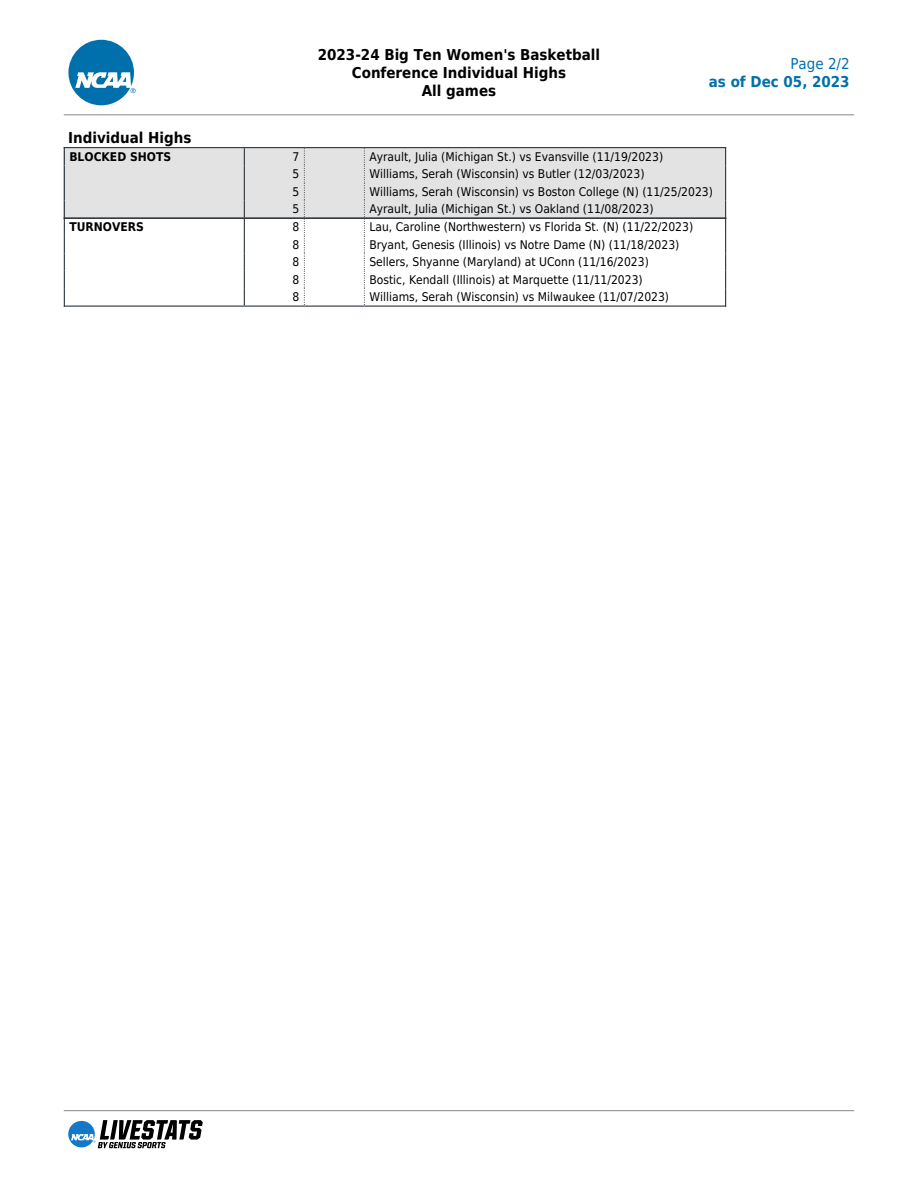
<style>
.page{position:relative;width:918px;height:1188px;background:#fff}
.page>*{position:absolute;margin:0;border:0;box-sizing:border-box;transform-origin:0 0}
.t1{font:700 15px/18px "DejaVu Sans Condensed";color:#000;text-align:center}
.t2{font:700 15px "DejaVu Sans Condensed";color:#0070ac}
.t3{font:15px "DejaVu Sans Condensed";color:#0070ac}
.t4{font:12px "DejaVu Sans Condensed";color:#000}
.t5{font:700 12px "DejaVu Sans Condensed";color:#000}
</style>
<div class="page">
<svg style="left:68px;top:40px;width:68px;height:65px"></svg>
<hr style="left:64px;top:114px;width:790px;height:1px;background:#888">
<hr style="left:64px;top:1110px;width:790px;height:1px;background:#888">
<svg style="left:68px;top:1120px;width:135px;height:28px"></svg>
<div style="left:64px;top:147px;width:662px;height:72px;background:#e3e3e3"></div>
<hr style="left:64px;top:147px;width:180px;height:1px;background:#2d353c">
<hr style="left:245px;top:147px;width:59px;height:1px;background:#2d353c">
<hr style="left:305px;top:147px;width:59px;height:1px;background:#2d353c">
<hr style="left:365px;top:147px;width:361px;height:1px;background:#2d353c">
<hr style="left:64px;top:217px;width:180px;height:2px;background:#2d353c">
<hr style="left:245px;top:217px;width:59px;height:2px;background:#2d353c">
<hr style="left:305px;top:217px;width:59px;height:2px;background:#2d353c">
<hr style="left:365px;top:217px;width:361px;height:2px;background:#2d353c">
<svg style="left:244px;top:149px;width:1px;height:156px"></svg>
<svg style="left:64px;top:148px;width:1px;height:158px"></svg>
<hr style="left:64px;top:306px;width:180px;height:1px;background:#2d353c">
<svg style="left:304px;top:149px;width:1px;height:156px"></svg>
<hr style="left:245px;top:306px;width:59px;height:1px;background:#2d353c">
<svg style="left:364px;top:149px;width:1px;height:156px"></svg>
<hr style="left:305px;top:306px;width:59px;height:1px;background:#2d353c">
<svg style="left:725px;top:148px;width:1px;height:158px"></svg>
<hr style="left:365px;top:306px;width:361px;height:1px;background:#2d353c">
<p class="t1" style="left:318px;top:46px;width:284px">2023-24 Big Ten Women's Basketball<br>Conference Individual Highs<br>All games</p>
<p class="t3" style="left:790px;top:55px;width:61px">Page 2/2</p>
<p class="t2" style="left:709px;top:73px;width:142px">as of Dec 05, 2023</p>
<p class="t1" style="left:68px;top:129px;width:125px">Individual Highs</p>
<p class="t5" style="left:69px;top:150px;width:103px">BLOCKED SHOTS</p>
<p class="t4" style="left:292px;top:150px;width:8px">7</p>
<p class="t4" style="left:369px;top:150px;width:295px">Ayrault, Julia (Michigan St.) vs Evansville (11/19/2023)</p>
<p class="t4" style="left:292px;top:167px;width:8px">5</p>
<p class="t4" style="left:369px;top:167px;width:277px">Williams, Serah (Wisconsin) vs Butler (12/03/2023)</p>
<p class="t4" style="left:292px;top:185px;width:8px">5</p>
<p class="t4" style="left:369px;top:185px;width:345px">Williams, Serah (Wisconsin) vs Boston College (N) (11/25/2023)</p>
<p class="t4" style="left:292px;top:202px;width:8px">5</p>
<p class="t4" style="left:369px;top:202px;width:286px">Ayrault, Julia (Michigan St.) vs Oakland (11/08/2023)</p>
<p class="t5" style="left:69px;top:220px;width:76px">TURNOVERS</p>
<p class="t4" style="left:292px;top:220px;width:8px">8</p>
<p class="t4" style="left:369px;top:220px;width:325px">Lau, Caroline (Northwestern) vs Florida St. (N) (11/22/2023)</p>
<p class="t4" style="left:292px;top:238px;width:8px">8</p>
<p class="t4" style="left:369px;top:238px;width:312px">Bryant, Genesis (Illinois) vs Notre Dame (N) (11/18/2023)</p>
<p class="t4" style="left:292px;top:255px;width:8px">8</p>
<p class="t4" style="left:369px;top:255px;width:281px">Sellers, Shyanne (Maryland) at UConn (11/16/2023)</p>
<p class="t4" style="left:292px;top:272px;width:8px">8</p>
<p class="t4" style="left:369px;top:272px;width:275px">Bostic, Kendall (Illinois) at Marquette (11/11/2023)</p>
<p class="t4" style="left:292px;top:290px;width:8px">8</p>
<p class="t4" style="left:369px;top:290px;width:301px">Williams, Serah (Wisconsin) vs Milwaukee (11/07/2023)</p>
</div>
